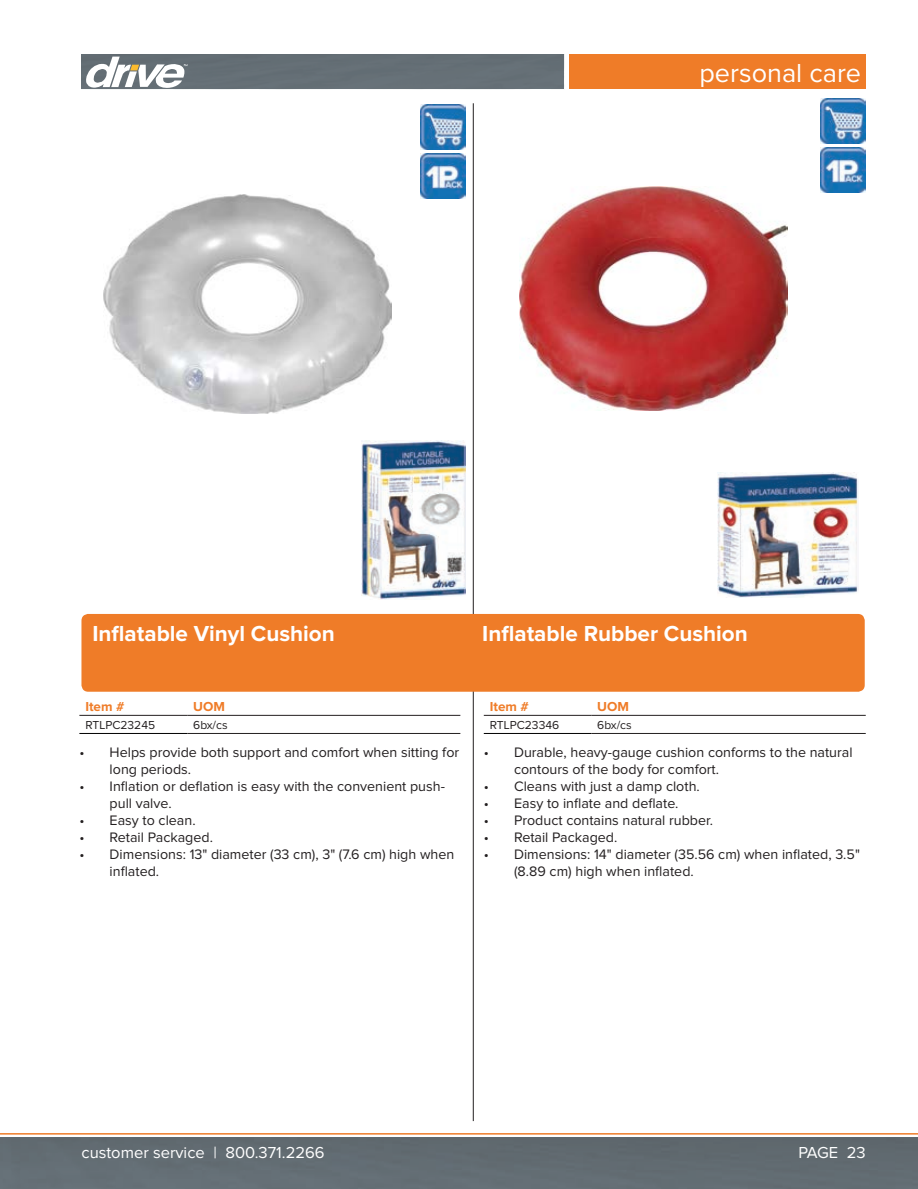
<style>
.page{position:relative;width:918px;height:1189px;background:#fff}
.page>*{position:absolute;margin:0;border:0;box-sizing:border-box;transform-origin:0 0}
.t1{font:27px "Proxima Nova";color:#fff}
.t2{font:700 22.5px "Proxima Nova";color:#fff}
.t3{font:16.5px "Proxima Nova";color:#fff}
.t4{font:14.25px/17.1px "Proxima Nova";color:#231f20}
.CATNO_Header{font:700 13.5px "Proxima Nova";color:#ef7c28}
.Cell_Header{font:700 13.5px "Proxima Nova";color:#ef7c28}
.CATNO{font:12px "Proxima Nova";color:#231f20}
.Cell{font:12px "Proxima Nova";color:#231f20}
</style>
<div class="page">
<hr style="left:0;top:1133px;width:917px;height:1px;background:#ef7c28">
<div style="left:0;top:1137px;width:917px;height:52px;background:#626c72"></div>
<div style="left:81px;top:54px;width:483px;height:35px;background:#656f76"></div>
<div style="left:569px;top:54px;width:296px;height:35px;background:#ef7c28"></div>
<svg style="left:86px;top:57px;width:102px;height:31px"></svg>
<hr style="left:473px;top:103px;width:1px;height:1018px;background:#231f20">
<div style="left:81px;top:614px;width:783px;height:78px;background:#ef7c28;border-radius:7px"></div>
<hr style="left:79px;top:715px;width:108px;height:1px;background:#231f20">
<hr style="left:187px;top:715px;width:273px;height:1px;background:#231f20">
<hr style="left:79px;top:733px;width:108px;height:1px;background:#000">
<hr style="left:187px;top:733px;width:273px;height:1px;background:#231f20">
<img style="left:421px;top:104px;width:44px;height:45px">
<img style="left:421px;top:153px;width:44px;height:45px">
<img style="left:103px;top:195px;width:288px;height:218px">
<hr style="left:483px;top:715px;width:108px;height:1px;background:#231f20">
<hr style="left:591px;top:715px;width:274px;height:1px;background:#231f20">
<hr style="left:483px;top:733px;width:108px;height:1px;background:#000">
<hr style="left:591px;top:733px;width:274px;height:1px;background:#231f20">
<img style="left:820px;top:98px;width:45px;height:45px">
<img style="left:820px;top:148px;width:45px;height:45px">
<img style="left:519px;top:187px;width:268px;height:224px">
<img style="left:361px;top:440px;width:104px;height:159px">
<img style="left:717px;top:472px;width:140px;height:125px">
<h1 class="t1" style="left:699px;top:60px;width:163px">personal care</h1>
<p class="t2" style="left:92px;top:623px;width:244px">Inflatable Vinyl Cushion</p>
<p class="t2" style="left:482px;top:623px;width:267px">Inflatable Rubber Cushion</p>
<p class="CATNO_Header" style="left:85px;top:700px;width:41px">Item #</p>
<p class="Cell_Header" style="left:193px;top:700px;width:33px">UOM</p>
<p class="CATNO" style="left:85px;top:719px;width:71px">RTLPC23245</p>
<p class="Cell" style="left:193px;top:719px;width:36px">6bx/cs</p>
<p class="CATNO_Header" style="left:489px;top:700px;width:41px">Item #</p>
<p class="Cell_Header" style="left:597px;top:700px;width:33px">UOM</p>
<p class="CATNO" style="left:489px;top:719px;width:71px">RTLPC23346</p>
<p class="Cell" style="left:597px;top:719px;width:36px">6bx/cs</p>
<p class="t4" style="left:110px;top:744px;width:351px;text-indent:-30px">• Helps provide both support and comfort when sitting for long periods.</p>
<p class="t4" style="left:110px;top:778px;width:337px;text-indent:-30px">• Inflation or deflation is easy with the convenient push&shy;pull valve.</p>
<p class="t4" style="left:79px;top:812px;width:118px">• Easy to clean.</p>
<p class="t4" style="left:79px;top:829px;width:135px">• Retail Packaged.</p>
<p class="t4" style="left:110px;top:847px;width:346px;text-indent:-30px">• Dimensions: 13" diameter (33 cm), 3" (7.6 cm) high when inflated.</p>
<p class="t4" style="left:514px;top:744px;width:340px;text-indent:-30px">• Durable, heavy-gauge cushion conforms to the natural contours of the body for comfort.</p>
<p class="t4" style="left:483px;top:778px;width:217px">• Cleans with just a damp cloth.</p>
<p class="t4" style="left:483px;top:795px;width:196px">• Easy to inflate and deflate.</p>
<p class="t4" style="left:483px;top:812px;width:230px">• Product contains natural rubber.</p>
<p class="t4" style="left:483px;top:829px;width:135px">• Retail Packaged.</p>
<p class="t4" style="left:514px;top:847px;width:347px;text-indent:-30px">• Dimensions: 14" diameter (35.56 cm) when inflated, 3.5" (8.89 cm) high when inflated.</p>
<p class="t3" style="left:81px;top:1145px;width:244px">customer service | 800.371.2266</p>
<p class="t3" style="left:798px;top:1145px;width:69px">PAGE 23</p>
</div>
